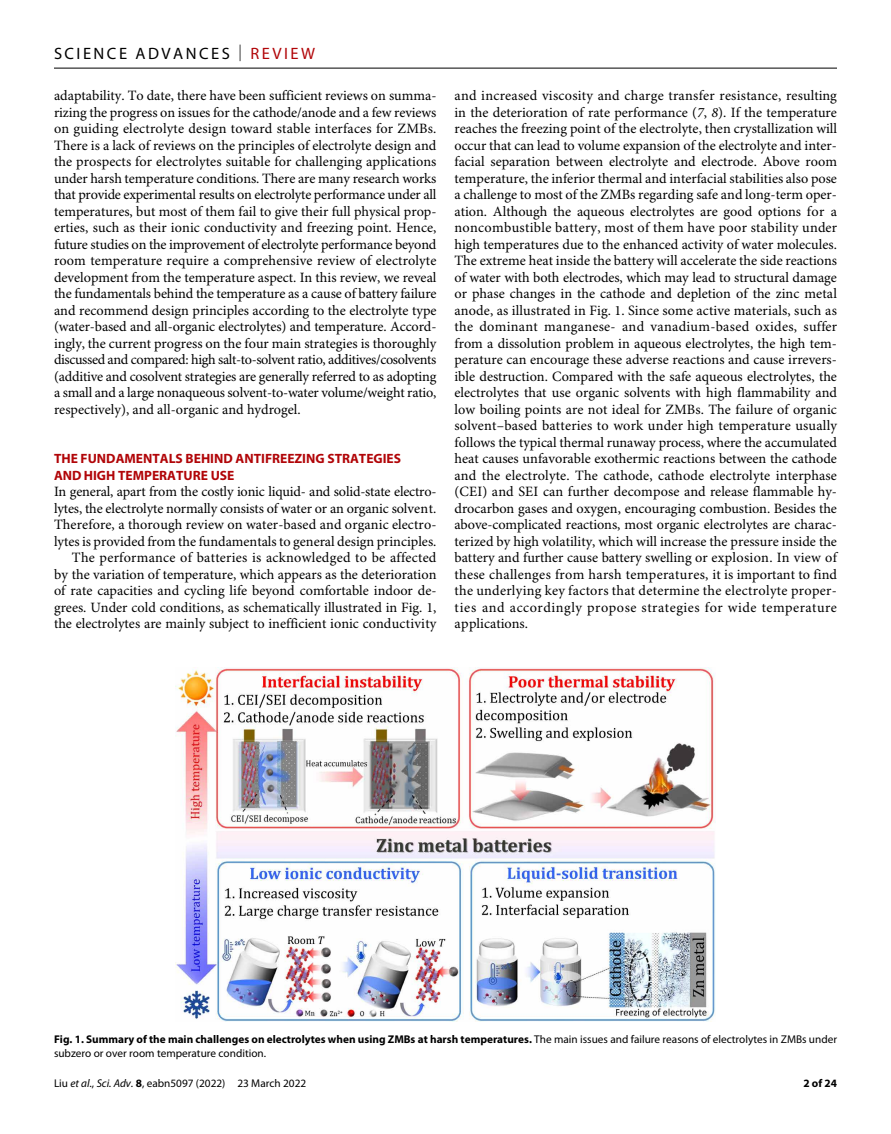
<style>
.page{position:relative;width:891px;height:1134px;background:#fff}
.page>*{position:absolute;margin:0;border:0;box-sizing:border-box;transform-origin:0 0}
.t1{font:16.5px "Myriad Pro";letter-spacing:.15em;color:#000}
.t2{font:14.25px/16.5px "Minion Pro";color:#000;text-align:justify}
.t3{font:700 13.5px/16.5px "Myriad Pro";color:#b10508}
.t4{font:11.25px/15px "Myriad Pro";color:#000}
.t5{font:700 11.25px "Myriad Pro";color:#000}
.s1{font-weight:300}
.s2{color:#b10508}
.s3{font-style:italic}
.s4{font-weight:700}
</style>
<div class="page">
<hr style="left:54px;top:68px;width:783px;height:1px;background:#000">
<img style="left:176px;top:667px;width:539px;height:354px">
<p class="t1" style="left:54px;top:40px;width:262px">SCIENCE ADVANCES <span class="s1">|</span> <span class="s2">REVIEW</span></p>
<p class="t2" style="left:54px;top:89px;width:384px">adaptability. To date, there have been sufficient reviews on summa&shy;rizing the progress on issues for the cathode/anode and a few reviews on guiding electrolyte design toward stable interfaces for ZMBs.<br>There is a lack of reviews on the principles of electrolyte design and the prospects for electrolytes suitable for challenging applications under harsh temperature conditions. There are many research works that provide experimental results on electrolyte performance under all temperatures, but most of them fail to give their full physical prop&shy;erties, such as their ionic conductivity and freezing point. Hence, future studies on the improvement of electrolyte performance beyond room temperature require a comprehensive review of electrolyte development from the temperature aspect. In this review, we reveal the fundamentals behind the temperature as a cause of battery failure and recommend design principles according to the electrolyte type (water-based and all-organic electrolytes) and temperature. Accord&shy;ingly, the current progress on the four main strategies is thoroughly discussed and compared: high salt-to-solvent ratio, additives/cosolvents (additive and cosolvent strategies are generally referred to as adopting a small and a large nonaqueous solvent-to-water volume/weight ratio, respectively), and all-organic and hydrogel.</p>
<p class="t3" style="left:54px;top:449px;width:349px">THE FUNDAMENTALS BEHIND ANTIFREEZING STRATEGIES<br>AND HIGH TEMPERATURE USE</p>
<p class="t2" style="left:54px;top:485px;width:384px;text-align:right">In general, apart from the costly ionic liquid- and solid-state electro&shy;lytes, the electrolyte normally consists of water or an organic solvent.<br>Therefore, a thorough review on water-based and organic electro&shy;lytes is provided from the fundamentals to general design principles.<br>The performance of batteries is acknowledged to be affected<br>by the variation of temperature, which appears as the deterioration of rate capacities and cycling life beyond comfortable indoor de&shy;grees. Under cold conditions, as schematically illustrated in Fig. 1, the electrolytes are mainly subject to inefficient ionic conductivity</p>
<p class="t2" style="left:454px;top:89px;width:384px">and increased viscosity and charge transfer resistance, resulting in the deterioration of rate performance (<span class="s3">7</span>, <span class="s3">8</span>). If the temperature reaches the freezing point of the electrolyte, then crystallization will occur that can lead to volume expansion of the electrolyte and inter&shy;facial separation between electrolyte and electrode. Above room temperature, the inferior thermal and interfacial stabilities also pose a challenge to most of the ZMBs regarding safe and long-term oper&shy;ation. Although the aqueous electrolytes are good options for a noncombustible battery, most of them have poor stability under high temperatures due to the enhanced activity of water molecules.<br>The extreme heat inside the battery will accelerate the side reactions of water with both electrodes, which may lead to structural damage or phase changes in the cathode and depletion of the zinc metal anode, as illustrated in Fig. 1. Since some active materials, such as the dominant manganese- and vanadium-based oxides, suffer from a dissolution problem in aqueous electrolytes, the high tem&shy;perature can encourage these adverse reactions and cause irrevers&shy;ible destruction. Compared with the safe aqueous electrolytes, the electrolytes that use organic solvents with high flammability and low boiling points are not ideal for ZMBs. The failure of organic solvent–based batteries to work under high temperature usually follows the typical thermal runaway process, where the accumulated heat causes unfavorable exothermic reactions between the cathode and the electrolyte. The cathode, cathode electrolyte interphase (CEI) and SEI can further decompose and release flammable hy&shy;drocarbon gases and oxygen, encouraging combustion. Besides the above-complicated reactions, most organic electrolytes are charac&shy;terized by high volatility, which will increase the pressure inside the battery and further cause battery swelling or explosion. In view of these challenges from harsh temperatures, it is important to find the underlying key factors that determine the electrolyte proper&shy;ties and accordingly propose strategies for wide temperature applications.</p>
<p class="t4" style="left:54px;top:1031px;width:785px"><span class="s4">Fig. 1. Summary of the main challenges on electrolytes when using ZMBs at harsh temperatures.</span> The main issues and failure reasons of electrolytes in ZMBs under subzero or over room temperature condition.</p>
<p class="t4" style="left:54px;top:1076px;width:254px">Liu <span class="s3">et al</span>., <span class="s3">Sci. Adv.</span> <span class="s4">8</span>, eabn5097 (2022) 23 March 2022</p>
<p class="t5" style="left:803px;top:1074px;width:35px">2 of 24</p>
</div>
